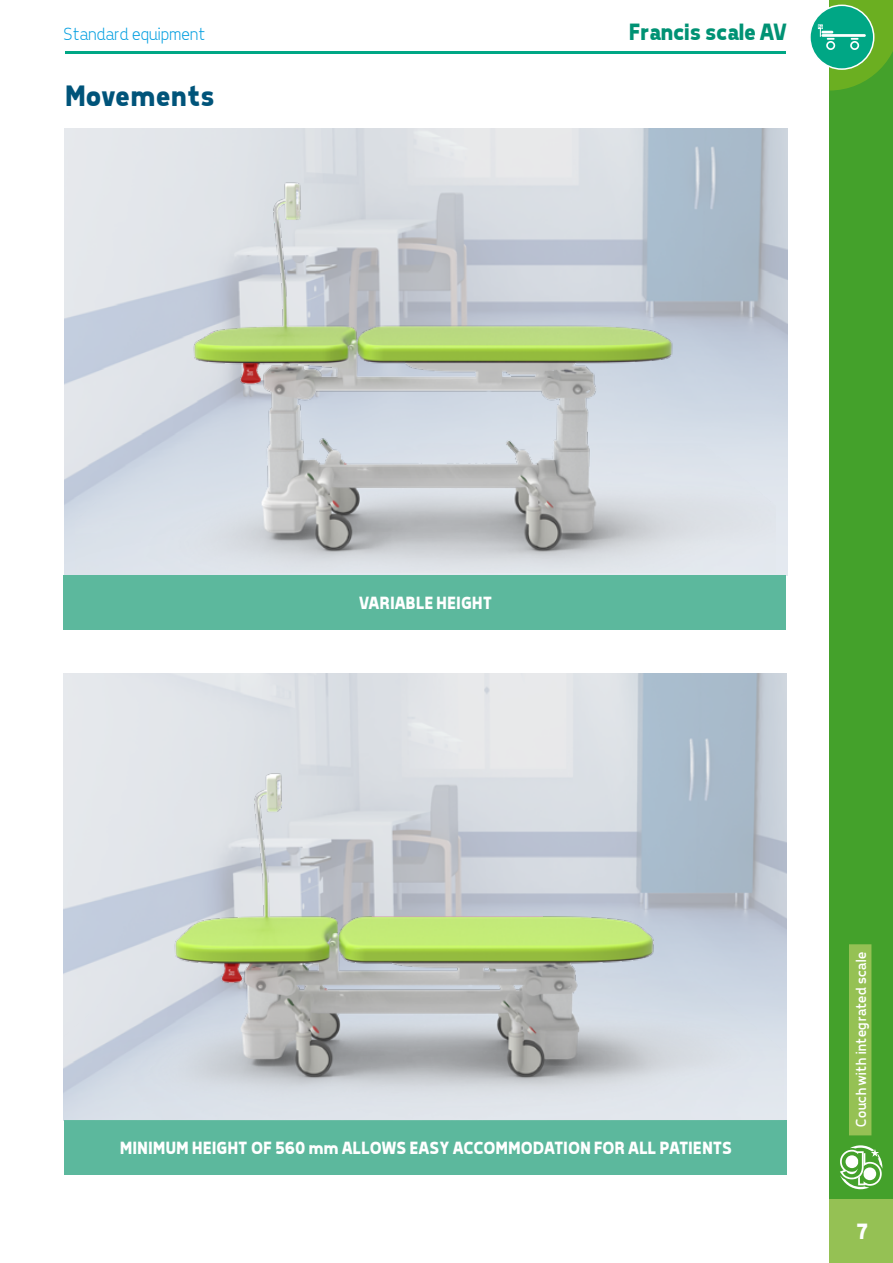
<style>
.page{position:relative;width:893px;height:1263px;background:#fff}
.page>*{position:absolute;margin:0;border:0;box-sizing:border-box;transform-origin:0 0}
.t1{font:700 30px "Tepeno Sans";color:#00547a}
.t2{font:700 24px "Tepeno Sans";letter-spacing:-.02em;color:#009274}
.t3{font:700 22.5px "Tepeno Sans";color:#fff}
.t4{font:700 18px "Tepeno Sans";letter-spacing:.005em;color:#fff}
.t5{font:300 18px "Tepeno Sans";color:#009ee0}
.t6{font:15px "Tepeno Sans";letter-spacing:.01em;color:#fff}
</style>
<div class="page">
<hr style="left:65px;top:51px;width:720px;height:2px;background:#00a785">
<div style="left:829px;top:0;width:64px;height:1263px;background:#44a12b"></div>
<div style="left:829px;top:1199px;width:64px;height:64px;background:#95c154"></div>
<svg style="left:840px;top:1145px;width:42px;height:44px"></svg>
<div style="left:849px;top:944px;width:22px;height:191px;background:#95c154"></div>
<svg style="left:810px;top:5px;width:64px;height:64px"></svg>
<svg style="left:818px;top:0;width:75px;height:91px"></svg>
<img style="left:64px;top:674px;width:723px;height:446px">
<div style="left:64px;top:1120px;width:723px;height:55px;background:#5cb89d"></div>
<img style="left:64px;top:698px;width:719px;height:422px">
<img style="left:64px;top:129px;width:723px;height:446px">
<div style="left:63px;top:575px;width:723px;height:55px;background:#5cb89d"></div>
<img style="left:76px;top:177px;width:699px;height:396px">
<p class="t5" style="left:63px;top:23px;width:144px">Standard equipment</p>
<h2 class="t2" style="left:628px;top:18px;width:159px">Francis scale AV</h2>
<h1 class="t1" style="left:64px;top:78px;width:151px">Movements</h1>
<p class="t4" style="left:358px;top:592px;width:134px">VARIABLE HEIGHT</p>
<p class="t4" style="left:119px;top:1137px;width:613px">MINIMUM HEIGHT OF 560 mm ALLOWS EASY ACCOMMODATION FOR ALL PATIENTS</p>
<p class="t6" style="left:852px;top:1128px;width:178px;rotate:-90deg">Couch with integrated scale</p>
<p class="t3" style="left:855px;top:1218px;width:14px">7</p>
</div>
